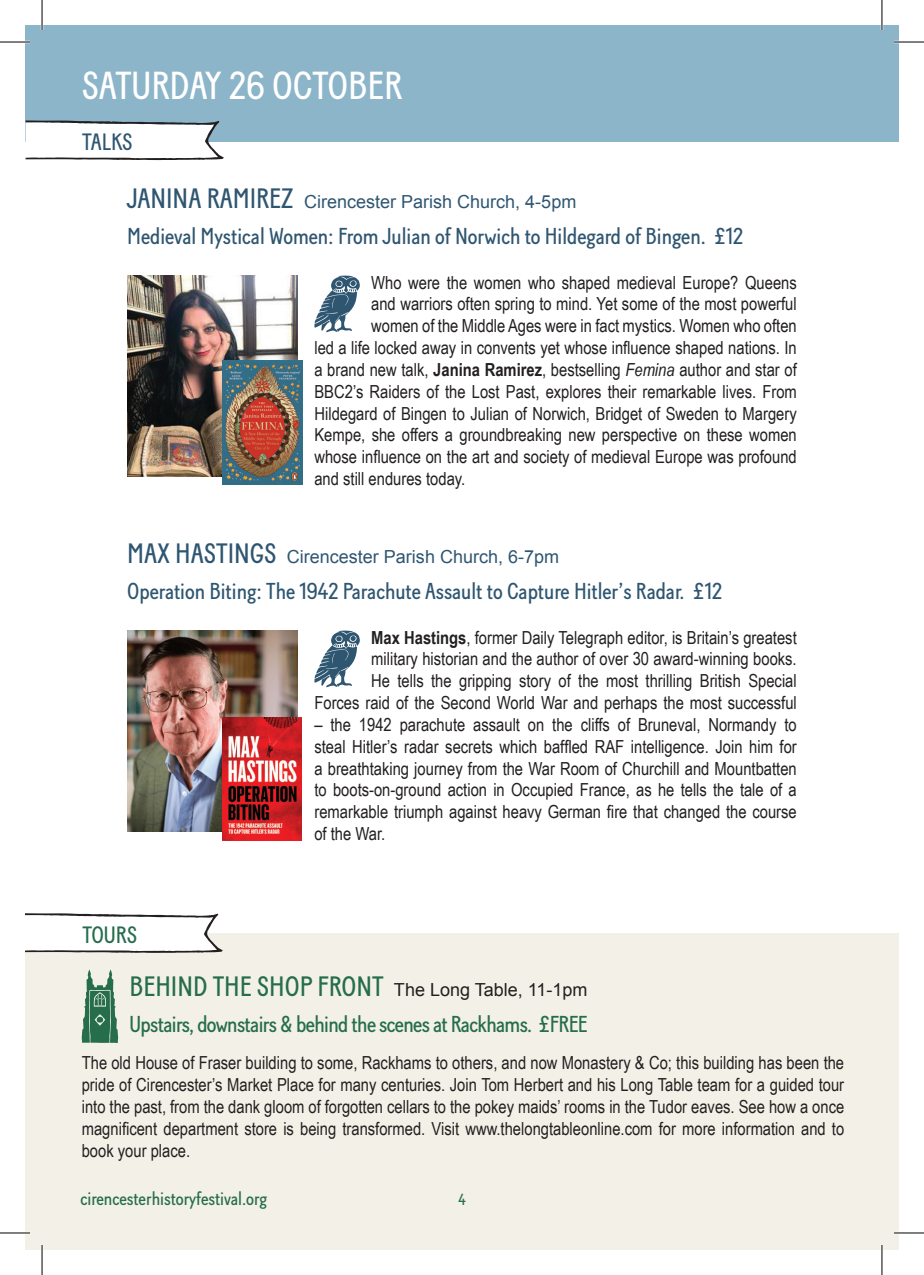
<style>
.page{position:relative;width:924px;height:1275px;background:#fff}
.page>*{position:absolute;margin:0;border:0;box-sizing:border-box;transform-origin:0 0}
.t1{font:condensed 39px "Baton Nouveau";color:#fff}
.t2{font:condensed 23.6px "Baton Nouveau";color:#266d4c}
.t3{font:condensed 23.6px "Baton Nouveau";letter-spacing:-.01em;color:#2f5671}
.header_2{font:condensed 23px "Baton Nouveau";color:#2f5671}
.t4{font:condensed 23px "Baton Nouveau";letter-spacing:-.025em;color:#266d4c}
.t5{font:condensed 18.8px "Baton Nouveau";color:#266d4c}
.body_copy{font:18px/21.8px "Arial Narrow";color:#231f20;text-align:justify}
.header_2-2{font:18px "Arial";color:#2f5671}
.header_2-3{font:18px "Arial";color:#231f20}
.t6{font:condensed 16px "Baton Nouveau";color:#266d4c}
.s1{font-family:"Baton Nouveau";font-stretch:condensed;font-size:28px}
.s2{font-weight:700}
.s3{font-style:italic}
.s4{font-family:"Baton Nouveau";font-stretch:condensed;font-size:28px;color:#266d4c}
</style>
<div class="page">
<div style="left:25px;top:933px;width:873px;height:317px;background:#f0eee2"></div>
<svg style="left:82px;top:969px;width:36px;height:74px"></svg>
<svg style="left:25px;top:913px;width:197px;height:40px"></svg>
<img style="left:127px;top:630px;width:170px;height:202px">
<img style="left:222px;top:718px;width:80px;height:122px">
<img style="left:127px;top:275px;width:170px;height:202px">
<img style="left:222px;top:360px;width:80px;height:125px">
<svg style="left:314px;top:275px;width:45px;height:57px"></svg>
<svg style="left:314px;top:630px;width:45px;height:57px"></svg>
<div style="left:25px;top:25px;width:873px;height:116px;background:#8db5c9"></div>
<svg style="left:26px;top:120px;width:198px;height:40px"></svg>
<hr style="left:0;top:41px;width:30px;height:2px;background:#fff">
<hr style="left:893px;top:41px;width:30px;height:2px;background:#fff">
<hr style="left:0;top:1231px;width:30px;height:3px;background:#fff">
<hr style="left:893px;top:1231px;width:30px;height:3px;background:#fff">
<hr style="left:41px;top:0;width:2px;height:30px;background:#fff">
<hr style="left:41px;top:1245px;width:2px;height:30px;background:#fff">
<hr style="left:880px;top:0;width:2px;height:30px;background:#fff">
<hr style="left:880px;top:1245px;width:2px;height:30px;background:#fff">
<hr style="left:0;top:42px;width:30px;height:1px;background:#000">
<hr style="left:893px;top:42px;width:30px;height:1px;background:#000">
<hr style="left:0;top:1232px;width:30px;height:1px;background:#000">
<hr style="left:893px;top:1232px;width:30px;height:1px;background:#000">
<hr style="left:42px;top:0;width:1px;height:30px;background:#000">
<hr style="left:42px;top:1245px;width:1px;height:30px;background:#000">
<hr style="left:881px;top:0;width:1px;height:30px;background:#000">
<hr style="left:881px;top:1245px;width:1px;height:30px;background:#000">
<p class="t1" style="left:82px;top:58px;width:322px">SATURDAY 26 OCTOBER</p>
<p class="t3" style="left:82px;top:125px;width:52px">TALKS</p>
<p class="header_2-2" style="left:127px;top:189px;width:450px"><span class="s1">JANINA RAMIREZ</span> Cirencester Parish Church, 4-5pm</p>
<p class="header_2" style="left:127px;top:219px;width:617px">Medieval Mystical Women: From Julian of Norwich to Hildegard of Bingen. £12</p>
<p class="body_copy" style="left:371px;top:271px;width:427px">Who were the women who shaped medieval Europe? Queens</p>
<p class="body_copy" style="left:371px;top:292px;width:427px">and warriors often spring to mind. Yet some of the most powerful</p>
<p class="body_copy" style="left:371px;top:314px;width:427px">women of the Middle Ages were in fact mystics. Women who often</p>
<p class="body_copy" style="left:314px;top:336px;width:483px">led a life locked away in convents yet whose influence shaped nations. In</p>
<p class="body_copy" style="left:314px;top:358px;width:483px">a brand new talk, <span class="s2">Janina Ramirez</span>, bestselling <span class="s3">Femina</span> author and star of</p>
<p class="body_copy" style="left:314px;top:380px;width:483px">BBC2’s Raiders of the Lost Past, explores their remarkable lives. From</p>
<p class="body_copy" style="left:314px;top:401px;width:483px">Hildegard of Bingen to Julian of Norwich, Bridget of Sweden to Margery</p>
<p class="body_copy" style="left:314px;top:423px;width:483px">Kempe, she offers a groundbreaking new perspective on these women</p>
<p class="body_copy" style="left:314px;top:445px;width:483px">whose influence on the art and society of medieval Europe was profound</p>
<p class="body_copy" style="left:314px;top:467px;width:152px">and still endures today.</p>
<p class="header_2-2" style="left:127px;top:544px;width:433px"><span class="s1">MAX HASTINGS</span> Cirencester Parish Church, 6-7pm</p>
<p class="header_2" style="left:127px;top:574px;width:596px">Operation Biting: The 1942 Parachute Assault to Capture Hitler’s Radar. £12</p>
<p class="t2" style="left:82px;top:918px;width:56px">TOURS</p>
<p class="body_copy" style="left:314px;top:626px;width:483px;text-align:right"><span class="s2">Max Hastings</span>, former Daily Telegraph editor, is Britain’s greatest<br>military historian and the author of over 30 award-winning books.<br>He tells the gripping story of the most thrilling British Special<br>Forces raid of the Second World War and perhaps the most successful</p>
<p class="body_copy" style="left:314px;top:713px;width:483px">– the 1942 parachute assault on the cliffs of Bruneval, Normandy to steal Hitler’s radar secrets which baffled RAF intelligence. Join him for a breathtaking journey from the War Room of Churchill and Mountbatten to boots-on-ground action in Occupied France, as he tells the tale of a remarkable triumph against heavy German fire that changed the course of the War.</p>
<p class="header_2-3" style="left:129px;top:978px;width:459px"><span class="s4">BEHIND THE SHOP FRONT</span> The Long Table, 11-1pm</p>
<p class="t4" style="left:129px;top:1008px;width:459px">Upstairs, downstairs &amp; behind the scenes at Rackhams. £FREE</p>
<p class="body_copy" style="left:82px;top:1051px;width:763px">The old House of Fraser building to some, Rackhams to others, and now Monastery &amp; Co; this building has been the pride of Cirencester’s Market Place for many centuries. Join Tom Herbert and his Long Table team for a guided tour into the past, from the dank gloom of forgotten cellars to the pokey maids’ rooms in the Tudor eaves. See how a once magnificent department store is being transformed. Visit www.thelongtableonline.com for more information and to book your place.</p>
<p class="t5" style="left:80px;top:1185px;width:188px">cirencesterhistoryfestival.org</p>
<p class="t6" style="left:458px;top:1188px;width:9px">4</p>
</div>
